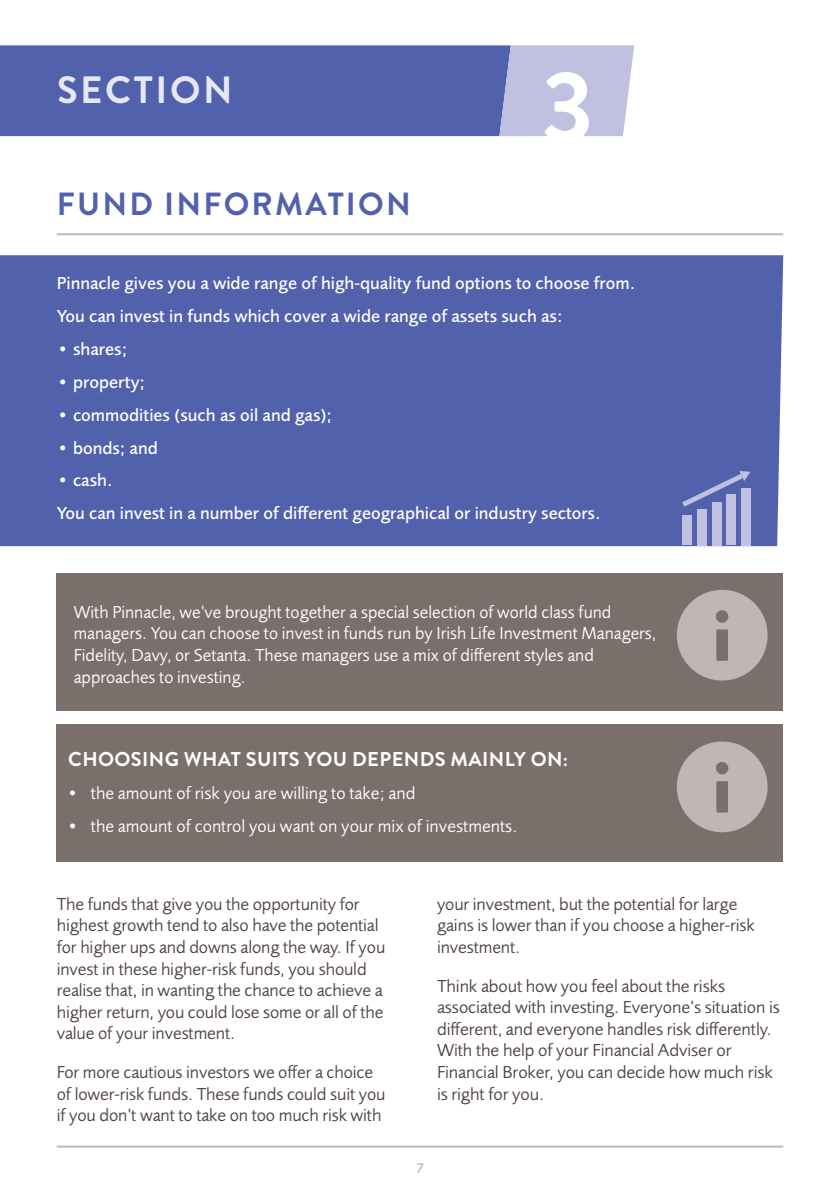
<style>
.page{position:relative;width:840px;height:1191px;background:#fff}
.page>*{position:absolute;margin:0;border:0;box-sizing:border-box;transform-origin:0 0}
.t1{font:700 100px "Brandon Grotesque";color:#fff}
.t2{font:700 38px "Brandon Grotesque";letter-spacing:.07em;color:#e7e7f4}
.t3{font:700 32px "Brandon Grotesque";letter-spacing:.07em;color:#5261ac}
.t4{font:700 20px "Brandon Grotesque";letter-spacing:.02em;color:#fff}
.t5{font:18px/21.6px "Foundry Sans";letter-spacing:-.005em;color:#51443f}
.t6{font:18px/21.6px "Foundry Sans";color:#fff}
.t7{font:500 18px/33px "Foundry Sans";color:#fff}
.t8{font:300 14px "Foundry Sans";color:#8b807b}
</style>
<div class="page">
<hr style="left:57px;top:1145px;width:725px;height:2px;background:#beb7b4">
<div style="left:57px;top:573px;width:725px;height:137px;background:#7b6f6b"></div>
<div style="left:57px;top:724px;width:725px;height:138px;background:#7b6f6b"></div>
<svg style="left:676px;top:590px;width:91px;height:90px"></svg>
<svg style="left:676px;top:741px;width:91px;height:91px"></svg>
<div style="left:0;top:255px;width:782px;height:291px;background:#5261ac"></div>
<div style="left:0;top:45px;width:499px;height:91px;background:#5261ac"></div>
<svg style="left:499px;top:45px;width:135px;height:91px;background:#bcbedf"></svg>
<hr style="left:57px;top:233px;width:725px;height:2px;background:#beb7b4">
<div style="left:682px;top:515px;width:9px;height:30px;background:#c0c1e1"></div>
<div style="left:696px;top:509px;width:10px;height:36px;background:#c0c1e1"></div>
<div style="left:711px;top:502px;width:10px;height:43px;background:#c0c1e1"></div>
<div style="left:725px;top:494px;width:10px;height:51px;background:#c0c1e1"></div>
<div style="left:740px;top:488px;width:10px;height:57px;background:#c0c1e1"></div>
<svg style="left:681px;top:471px;width:69px;height:35px;background:#717cbb"></svg>
<h2 class="t2" style="left:57px;top:64px;width:177px">SECTION</h2>
<h3 class="t3" style="left:57px;top:182px;width:355px">FUND INFORMATION</h3>
<h1 class="t1" style="left:541px;top:37px;width:54px">3</h1>
<p class="t7" style="left:57px;top:266px;width:580px">Pinnacle gives you a wide range of high-quality fund options to choose from.<br>You can invest in funds which cover a wide range of assets such as:</p>
<p class="t7" style="left:57px;top:332px;width:72px">• shares;</p>
<p class="t7" style="left:57px;top:365px;width:90px">• property;</p>
<p class="t7" style="left:57px;top:398px;width:277px">• commodities (such as oil and gas);</p>
<p class="t7" style="left:57px;top:431px;width:103px">• bonds; and</p>
<p class="t7" style="left:57px;top:464px;width:545px">• cash.<br>You can invest in a number of different geographical or industry sectors.</p>
<p class="t6" style="left:74px;top:601px;width:584px">With Pinnacle, we’ve brought together a special selection of world class fund managers. You can choose to invest in funds run by Irish Life Investment Managers, Fidelity, Davy, or Setanta. These managers use a mix of different styles and approaches to investing.</p>
<p class="t4" style="left:68px;top:745px;width:501px">CHOOSING WHAT SUITS YOU DEPENDS MAINLY ON:</p>
<p class="t6" style="left:68px;top:782px;width:348px">• the amount of risk you are willing to take; and</p>
<p class="t6" style="left:68px;top:815px;width:450px">• the amount of control you want on your mix of investments.</p>
<p class="t5" style="left:57px;top:893px;width:330px">The funds that give you the opportunity for highest growth tend to also have the potential for higher ups and downs along the way. If you invest in these higher-risk funds, you should realise that, in wanting the chance to achieve a higher return, you could lose some or all of the value of your investment.</p>
<p class="t5" style="left:57px;top:1061px;width:330px">For more cautious investors we offer a choice of lower-risk funds. These funds could suit you if you don’t want to take on too much risk with</p>
<p class="t5" style="left:437px;top:893px;width:319px">your investment, but the potential for large gains is lower than if you choose a higher-risk investment.</p>
<p class="t5" style="left:437px;top:975px;width:344px">Think about how you feel about the risks associated with investing. Everyone’s situation is different, and everyone handles risk differently.<br>With the help of your Financial Adviser or Financial Broker, you can decide how much risk is right for you.</p>
<p class="t8" style="left:416px;top:1160px;width:8px">7</p>
</div>
